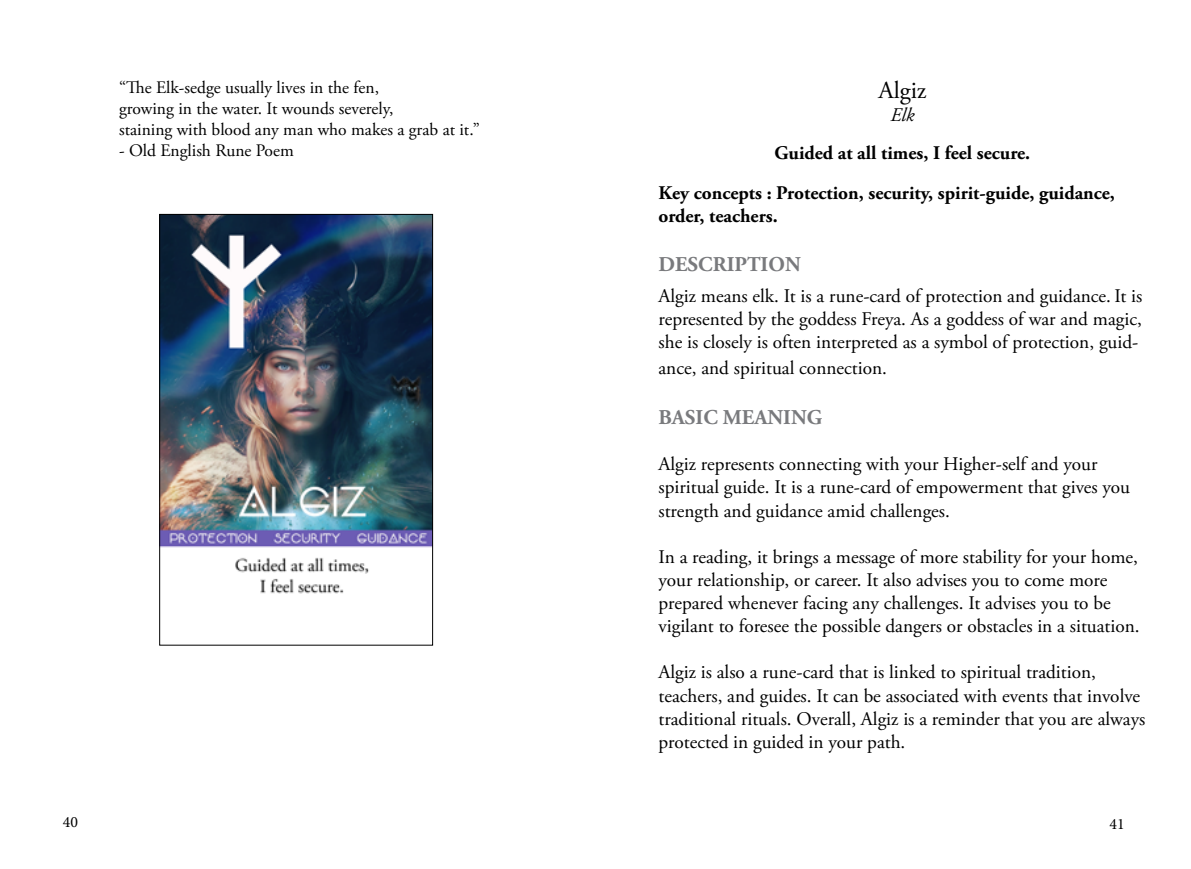
<style>
.page{position:relative;width:1191px;height:869px;background:#fff}
.page>*{position:absolute;margin:0;border:0;box-sizing:border-box;transform-origin:0 0}
.t1{font:24.5px "Adobe Garamond Pro";color:#000}
.t2{font:700 21px "Adobe Garamond Pro";color:#797a7d}
.t3{font:19.25px/23.1px "Adobe Garamond Pro";color:#000}
.t4{font:700 19.25px/39.9px "Adobe Garamond Pro";color:#000}
.t5{font:italic 19.25px "Adobe Garamond Pro";color:#000}
.t6{font:17.5px/21px "Adobe Garamond Pro";color:#000}
.t7{font:15.75px "Minion Pro";color:#000}
</style>
<div class="page">
<img style="left:161px;top:216px;width:270px;height:378px">
<div style="left:159px;top:214px;width:274px;height:431px;border:1px solid #000"></div>
<p class="t6" style="left:119px;top:78px;width:362px">“The Elk-sedge usually lives in the fen,<br>growing in the water. It wounds severely,<br>staining with blood any man who makes a grab at it.”</p>
<p class="t6" style="left:119px;top:141px;width:176px">- Old English Rune Poem</p>
<p class="t1" style="left:878px;top:76px;width:49px">Algiz</p>
<p class="t5" style="left:890px;top:104px;width:25px">Elk</p>
<p class="t4" style="left:658px;top:133px;width:458px;text-indent:116px">Guided at all times, I feel secure.<br>Key concepts : Protection, security, spirit-guide, guidance,</p>
<p class="t4" style="left:658px;top:196px;width:121px">order, teachers.</p>
<p class="t2" style="left:658px;top:251px;width:144px">DESCRIPTION</p>
<p class="t3" style="left:658px;top:285px;width:485px;text-align:justify">Algiz means elk. It is a rune-card of protection and guidance. It is represented by the goddess Freya. As a goddess of war and magic, she is closely is often interpreted as a symbol of protection, guid-</p>
<p class="t3" style="left:658px;top:356px;width:230px">ance, and spiritual connection.</p>
<p class="t2" style="left:658px;top:405px;width:165px">BASIC MEANING</p>
<p class="t3" style="left:658px;top:453px;width:473px">Algiz represents connecting with your Higher-self and your spiritual guide. It is a rune-card of empowerment that gives you strength and guidance amid challenges.</p>
<p class="t3" style="left:658px;top:545px;width:482px">In a reading, it brings a message of more stability for your home, your relationship, or career. It also advises you to come more prepared whenever facing any challenges. It advises you to be vigilant to foresee the possible dangers or obstacles in a situation.</p>
<p class="t3" style="left:658px;top:661px;width:488px">Algiz is also a rune-card that is linked to spiritual tradition, teachers, and guides. It can be associated with events that involve traditional rituals. Overall, Algiz is a reminder that you are always protected in guided in your path.</p>
<p class="t7" style="left:63px;top:810px;width:17px">40</p>
<p class="t7" style="left:1109px;top:812px;width:17px">41</p>
</div>
